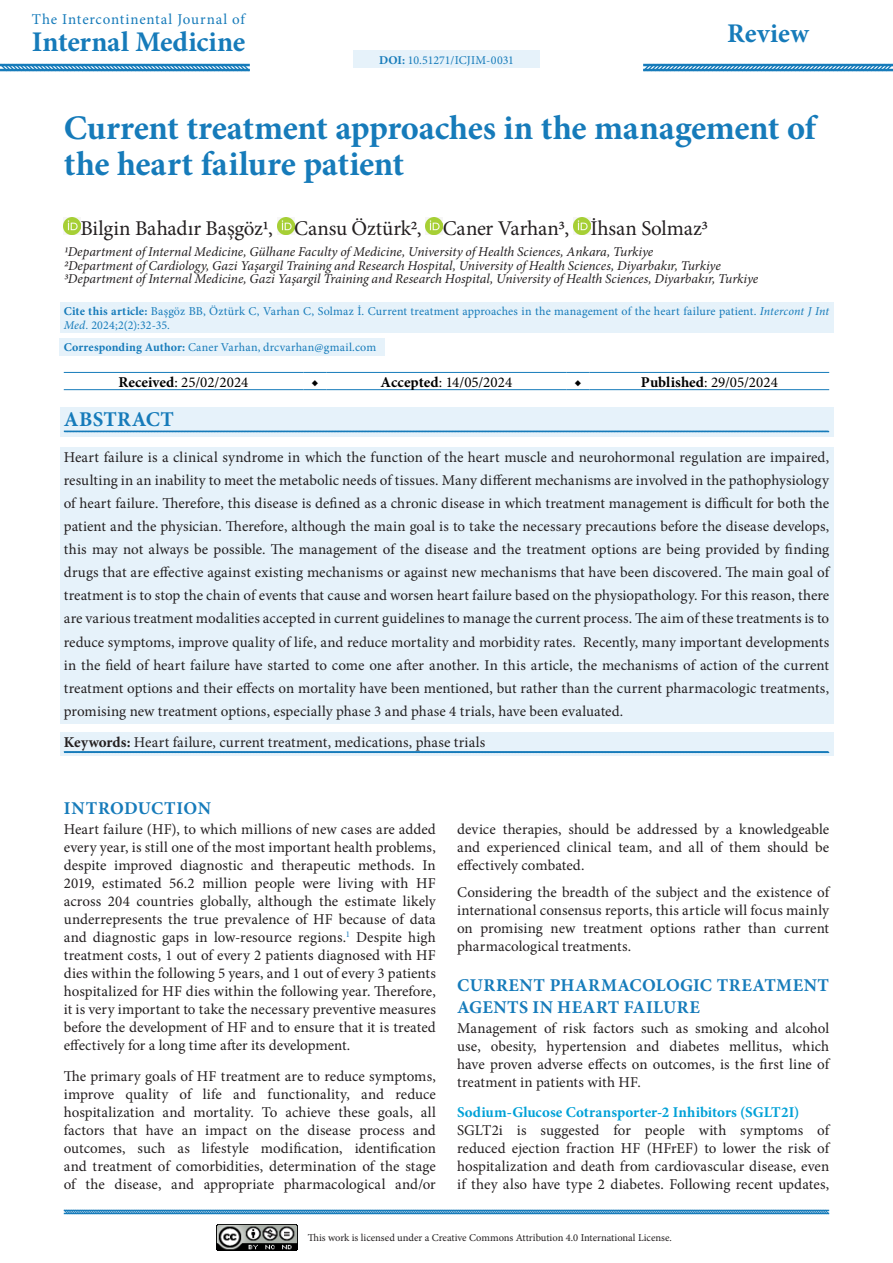
<style>
.page{position:relative;width:893px;height:1263px;background:#fff}
.page>*{position:absolute;margin:0;border:0;box-sizing:border-box;transform-origin:0 0}
.Makale_Başlığı{font:700 34.5px/36px "Minion Pro";letter-spacing:-.01em;color:#167bba}
.t1{font:700 28.5px "Minion Pro";letter-spacing:-.005em;color:#167bba}
.t2{font:700 27px "Minion Pro";letter-spacing:.01em;color:#167bba}
.Yazarlar{font:21px "Minion Pro";letter-spacing:-.01em;color:#231f20}
.Abstract_Başlık{font:700 21px "Minion Pro";letter-spacing:.015em;color:#167bba}
._1__BAŞLIK{font:700 18px/21.6px "Minion Pro";letter-spacing:.025em;color:#167bba}
.Ana_metin{font:15px/18px "Minion Pro";letter-spacing:.005em;color:#231f20;text-align:justify}
.Abstract{font:15px/23.1px "Minion Pro";letter-spacing:.01em;color:#231f20;text-align:justify}
.Abstract_Keywords{font:15px "Minion Pro";letter-spacing:.01em;color:#231f20}
.Table-Figure{font:15px "Minion Pro";color:#000}
._2__Başlık{font:700 15px "Minion Pro";letter-spacing:.005em;color:#00a1d7}
.t3{font:15px "Minion Pro";letter-spacing:.05em;color:#167bba}
.Table-Figure-2{font:700 15px "Minion Pro";color:#000}
.Kurumlar{font:italic 13.5px "Minion Pro";color:#231f20}
.Cite{font:12px/13.5px "Minion Pro";letter-spacing:.01em;color:#167bba}
.t4{font:10.5px "Minion Pro";letter-spacing:-.005em;color:#231f20}
.s1{font-weight:700}
.s2{font-style:italic}
</style>
<div class="page">
<img style="left:216px;top:1225px;width:81px;height:25px">
<svg style="left:63px;top:1209px;width:767px;height:6px;background:#63a6d0"></svg>
<svg style="left:0;top:63px;width:250px;height:9px;background:#5ba2ce"></svg>
<svg style="left:643px;top:63px;width:250px;height:9px;background:#5ba2ce"></svg>
<img style="left:64px;top:218px;width:17px;height:17px">
<img style="left:277px;top:218px;width:17px;height:17px">
<img style="left:426px;top:218px;width:17px;height:17px">
<img style="left:573px;top:218px;width:17px;height:17px">
<div style="left:60px;top:407px;width:773px;height:29px;background:#e6f2fa"></div>
<svg style="left:63px;top:430px;width:766px;height:2px;background:#509ccb"></svg>
<div style="left:60px;top:447px;width:773px;height:277px;background:#e6f2fa"></div>
<div style="left:60px;top:732px;width:773px;height:23px;background:#e6f2fa"></div>
<svg style="left:63px;top:751px;width:766px;height:2px;background:#1f80bc"></svg>
<div style="left:353px;top:51px;width:187px;height:17px;background:#e6f2fa"></div>
<div style="left:60px;top:302px;width:773px;height:31px;background:#e6f2fa"></div>
<div style="left:60px;top:338px;width:325px;height:17px;background:#e6f2fa"></div>
<hr style="left:64px;top:372px;width:239px;height:1px;background:#167bba">
<svg style="left:303px;top:372px;width:24px;height:1px"></svg>
<hr style="left:327px;top:372px;width:239px;height:1px;background:#167bba">
<svg style="left:566px;top:372px;width:24px;height:1px"></svg>
<hr style="left:590px;top:372px;width:239px;height:1px;background:#167bba">
<hr style="left:64px;top:389px;width:239px;height:1px;background:#167bba">
<svg style="left:303px;top:389px;width:24px;height:1px"></svg>
<hr style="left:327px;top:389px;width:239px;height:1px;background:#167bba">
<svg style="left:566px;top:389px;width:24px;height:1px"></svg>
<hr style="left:590px;top:389px;width:239px;height:1px;background:#167bba">
<p class="t3" style="left:32px;top:9px;width:215px">The Intercontinental Journal of</p>
<h2 class="t1" style="left:32px;top:22px;width:215px">Internal Medicine</h2>
<p class="Cite" style="left:379px;top:53px;width:136px"><span class="s1">DOI:</span> 10.51271/ICJIM-0031</p>
<h3 class="t2" style="left:727px;top:14px;width:83px">Review</h3>
<p class="Makale_Başlığı" style="left:64px;top:109px;width:754px">Current treatment approaches in the management of the heart failure patient</p>
<p class="Yazarlar" style="left:81px;top:214px;width:629px">Bilgin Bahadır Başgöz1, Cansu Öztürk2, Caner Varhan3, İhsan Solmaz3</p>
<p class="Kurumlar" style="left:64px;top:243px;width:591px">1Department of Internal Medicine, Gülhane Faculty of Medicine, University of Health Sciences, Ankara, Turkiye</p>
<p class="Kurumlar" style="left:64px;top:256px;width:659px">2Department of Cardiology, Gazi Yaşargil Training and Research Hospital, University of Health Sciences, Diyarbakır, Turkiye</p>
<p class="Kurumlar" style="left:64px;top:270px;width:696px">3Department of Internal Medicine, Gazi Yaşargil Training and Research Hospital, University of Health Sciences, Diyarbakır, Turkiye</p>
<p class="Cite" style="left:64px;top:305px;width:767px"><span class="s1">Cite this article:</span> Başgöz BB, Öztürk C, Varhan C, Solmaz İ. Current treatment approaches in the management of the heart failure patient. <span class="s2">Intercont J Int<br>Med.</span> 2024;2(2):32-35.</p>
<p class="Cite" style="left:64px;top:340px;width:314px"><span class="s1">Corresponding Author:</span> Caner Varhan, drcvarhan@gmail.com</p>
<p class="Table-Figure" style="left:119px;top:372px;width:131px"><span class="s1">Received</span>: 25/02/2024</p>
<p class="Table-Figure-2" style="left:311px;top:371px;width:9px">◆</p>
<p class="Table-Figure" style="left:381px;top:372px;width:133px"><span class="s1">Accepted</span>: 14/05/2024</p>
<p class="Table-Figure-2" style="left:574px;top:371px;width:9px">◆</p>
<p class="Table-Figure" style="left:641px;top:372px;width:139px"><span class="s1">Published</span>: 29/05/2024</p>
<p class="Abstract_Başlık" style="left:64px;top:405px;width:112px">ABSTRACT</p>
<p class="Abstract" style="left:64px;top:446px;width:767px">Heart failure is a clinical syndrome in which the function of the heart muscle and neurohormonal regulation are impaired, resulting in an inability to meet the metabolic needs of tissues. Many different mechanisms are involved in the pathophysiology of heart failure. Therefore, this disease is defined as a chronic disease in which treatment management is difficult for both the patient and the physician. Therefore, although the main goal is to take the necessary precautions before the disease develops, this may not always be possible. The management of the disease and the treatment options are being provided by finding drugs that are effective against existing mechanisms or against new mechanisms that have been discovered. The main goal of treatment is to stop the chain of events that cause and worsen heart failure based on the physiopathology. For this reason, there are various treatment modalities accepted in current guidelines to manage the current process. The aim of these treatments is to reduce symptoms, improve quality of life, and reduce mortality and morbidity rates. Recently, many important developments in the field of heart failure have started to come one after another. In this article, the mechanisms of action of the current treatment options and their effects on mortality have been mentioned, but rather than the current pharmacologic treatments, promising new treatment options, especially phase 3 and phase 4 trials, have been evaluated.</p>
<p class="Abstract_Keywords" style="left:64px;top:732px;width:423px"><span class="s1">Keywords:</span> Heart failure, current treatment, medications, phase trials</p>
<p class="_1__BAŞLIK" style="left:64px;top:797px;width:149px">INTRODUCTION</p>
<p class="Ana_metin" style="left:64px;top:820px;width:374px">Heart failure (HF), to which millions of new cases are added every year, is still one of the most important health problems, despite improved diagnostic and therapeutic methods. In 2019, estimated 56.2 million people were living with HF across 204 countries globally, although the estimate likely underrepresents the true prevalence of HF because of data and diagnostic gaps in low-resource regions.<sup>1</sup> Despite high treatment costs, 1 out of every 2 patients diagnosed with HF dies within the following 5 years, and 1 out of every 3 patients hospitalized for HF dies within the following year. Therefore, it is very important to take the necessary preventive measures before the development of HF and to ensure that it is treated effectively for a long time after its development.</p>
<p class="Ana_metin" style="left:64px;top:1067px;width:374px">The primary goals of HF treatment are to reduce symptoms, improve quality of life and functionality, and reduce hospitalization and mortality. To achieve these goals, all factors that have an impact on the disease process and outcomes, such as lifestyle modification, identification and treatment of comorbidities, determination of the stage of the disease, and appropriate pharmacological and/or</p>
<p class="Ana_metin" style="left:457px;top:820px;width:374px">device therapies, should be addressed by a knowledgeable and experienced clinical team, and all of them should be effectively combated.</p>
<p class="Ana_metin" style="left:457px;top:883px;width:374px">Considering the breadth of the subject and the existence of international consensus reports, this article will focus mainly on promising new treatment options rather than current pharmacological treatments.</p>
<p class="_1__BAŞLIK" style="left:457px;top:974px;width:373px">CURRENT PHARMACOLOGIC TREATMENT<br>AGENTS IN HEART FAILURE</p>
<p class="Ana_metin" style="left:457px;top:1019px;width:374px">Management of risk factors such as smoking and alcohol use, obesity, hypertension and diabetes mellitus, which have proven adverse effects on outcomes, is the first line of treatment in patients with HF.</p>
<p class="_2__Başlık" style="left:457px;top:1101px;width:344px">Sodium-Glucose Cotransporter-2 Inhibitors (SGLT2I)</p>
<p class="Ana_metin" style="left:457px;top:1121px;width:374px">SGLT2i is suggested for people with symptoms of reduced ejection fraction HF (HFrEF) to lower the risk of hospitalization and death from cardiovascular disease, even if they also have type 2 diabetes. Following recent updates,</p>
<p class="t4" style="left:308px;top:1231px;width:366px">This work is licensed under a Creative Commons Attribution 4.0 International License.</p>
</div>
